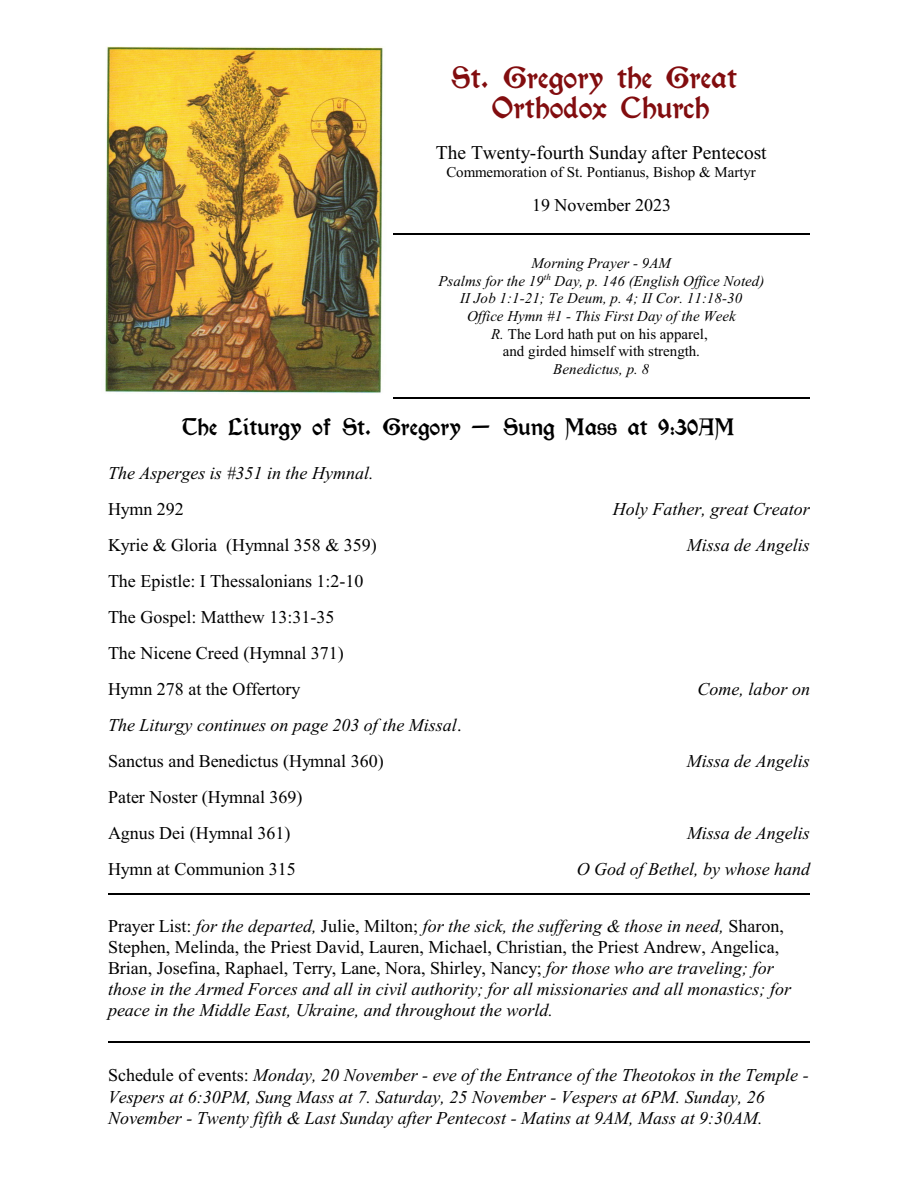
<style>
.page{position:relative;width:918px;height:1188px;background:#fff}
.page>*{position:absolute;margin:0;border:0;box-sizing:border-box;transform-origin:0 0}
.t1{font:27px/29.8px "Kelmscott";color:#820d0f;text-align:center}
.t2{font:21px "Kelmscott";color:#000}
.t3{font:19.5px "Times New Roman";color:#000}
.t4{font:italic 18px/21.3px "Times New Roman";color:#000}
.t5{font:18px/36px "Times New Roman";color:#000}
.t6{font:italic 15px/17.7px "Times New Roman";color:#000;text-align:center}
.t7{font:15px "Times New Roman";color:#000}
.s1{font-style:normal}
</style>
<div class="page">
<img style="left:105px;top:47px;width:278px;height:346px">
<hr style="left:393px;top:233px;width:417px;height:2px;background:#000">
<hr style="left:393px;top:397px;width:417px;height:1px;background:#000">
<hr style="left:108px;top:894px;width:702px;height:1px;background:#000">
<hr style="left:108px;top:1042px;width:702px;height:1px;background:#000">
<h1 class="t1" style="left:452px;top:66px;width:287px">St. Gregory the Great<br>Orthodox Church</h1>
<p class="t3" style="left:436px;top:145px;width:332px">The Twenty-fourth Sunday after Pentecost</p>
<p class="t7" style="left:446px;top:167px;width:311px">Commemoration of St. Pontianus, Bishop &amp; Martyr</p>
<p class="t5" style="left:532px;top:189px;width:140px">19 November 2023</p>
<p class="t6" style="left:438px;top:256px;width:327px">Morning Prayer - 9AM<br>Psalms for the 19<sup>th</sup> Day, p. 146 (English Office Noted)<br>II Job 1:1-21; Te Deum, p. 4; II Cor. 11:18-30<br>Office Hymn #1 - This First Day of the Week<br>R. <span class="s1">The Lord hath put on his apparel,<br>and girded himself with strength.</span></p>
<p class="t6" style="left:553px;top:362px;width:97px">Benedictus, p. 8</p>
<p class="t2" style="left:183px;top:417px;width:554px">The Liturgy of St. Gregory - Sung Mass at 9:30AM</p>
<p class="t4" style="left:108px;top:464px;width:267px">The Asperges is #351 in the Hymnal.</p>
<p class="t5" style="left:108px;top:493px;width:77px">Hymn 292</p>
<p class="t4" style="left:613px;top:500px;width:198px">Holy Father, great Creator</p>
<p class="t5" style="left:108px;top:529px;width:270px">Kyrie &amp; Gloria (Hymnal 358 &amp; 359)</p>
<p class="t4" style="left:687px;top:536px;width:124px">Missa de Angelis</p>
<p class="t5" style="left:108px;top:565px;width:257px">The Epistle: I Thessalonians 1:2-10<br>The Gospel: Matthew 13:31-35<br>The Nicene Creed (Hymnal 371)<br>Hymn 278 at the Offertory</p>
<p class="t4" style="left:698px;top:680px;width:114px">Come, labor on</p>
<p class="t4" style="left:108px;top:709px;width:355px;line-height:36px">The Liturgy continues on page 203 of the Missal<span class="s1">.<br>Sanctus and Benedictus (Hymnal 360)</span></p>
<p class="t5" style="left:108px;top:781px;width:196px">Pater Noster (Hymnal 369)<br>Agnus Dei (Hymnal 361)</p>
<p class="t4" style="left:687px;top:752px;width:124px">Missa de Angelis</p>
<p class="t4" style="left:687px;top:824px;width:124px">Missa de Angelis</p>
<p class="t5" style="left:108px;top:853px;width:189px">Hymn at Communion 315</p>
<p class="t4" style="left:577px;top:860px;width:235px">O God of Bethel, by whose hand</p>
<p class="t4" style="left:108px;top:917px;width:685px"><span class="s1">Prayer List:</span> for the departed, <span class="s1">Julie, Milton;</span> for the sick, the suffering &amp; those in need, <span class="s1">Sharon, Stephen, Melinda, the Priest David, Lauren, Michael, Christian, the Priest Andrew, Angelica, Brian, Josefina, Raphael, Terry, Lane, Nora, Shirley, Nancy;</span> for those who are traveling; for those in the Armed Forces and all in civil authority; for all missionaries and all monastics; for peace in the Middle East, Ukraine, and throughout the world.</p>
<p class="t4" style="left:108px;top:1066px;width:702px"><span class="s1">Schedule of events:</span> Monday, 20 November - eve of the Entrance of the Theotokos in the Temple -<br>Vespers at 6:30PM, Sung Mass at 7. Saturday, 25 November - Vespers at 6PM. Sunday, 26<br>November - Twenty fifth &amp; Last Sunday after Pentecost - Matins at 9AM, Mass at 9:30AM.</p>
</div>
